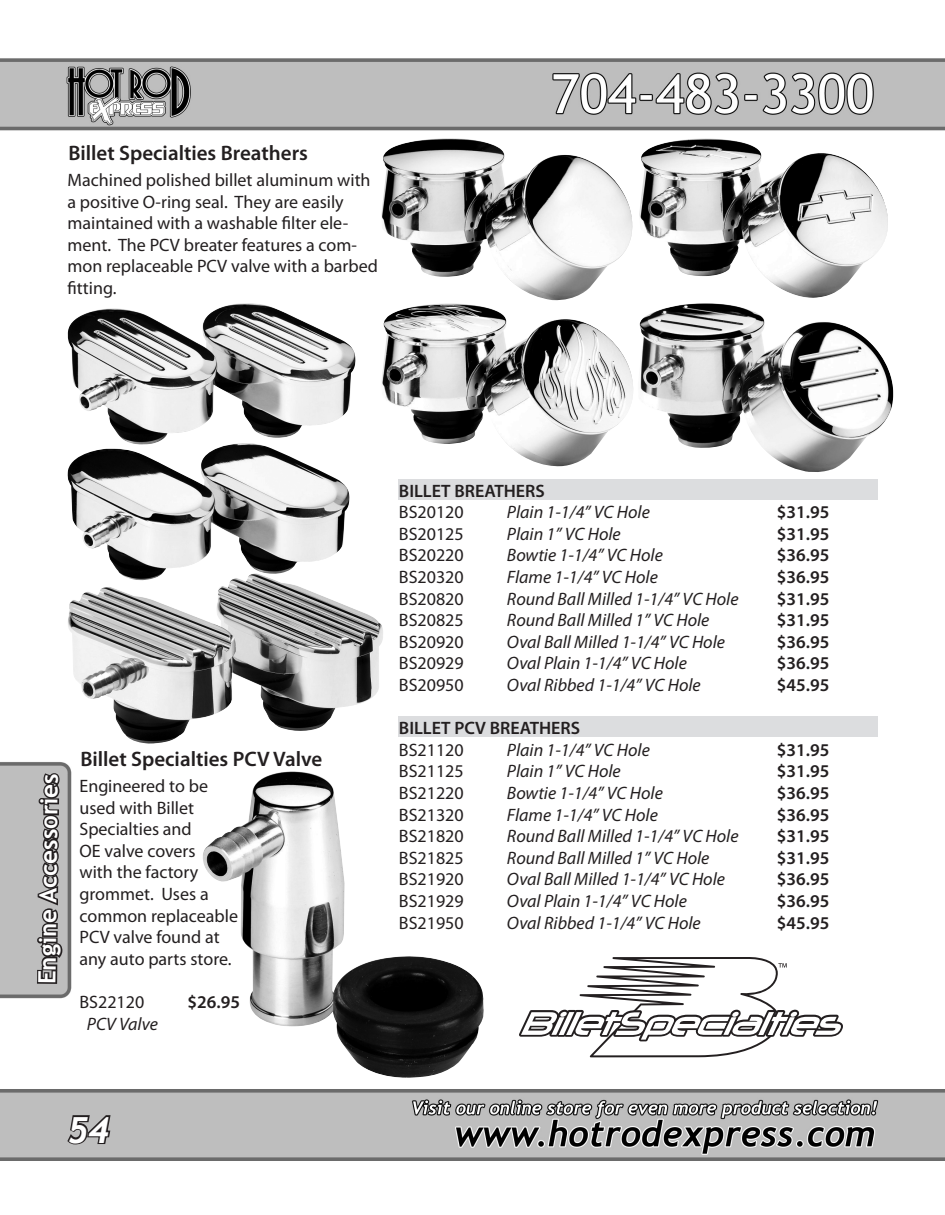
<style>
.page{position:relative;width:945px;height:1215px;background:#fff}
.page>*{position:absolute;margin:0;border:0;box-sizing:border-box;transform-origin:0 0}
.t1{font:italic 700 36px "Trebuchet";color:#fff}
.t2{font:700 24px "Trebuchet MS";color:#fff}
.t3{font:600 21px "Myriad Pro";color:#231f20}
.t4{font:18px/21.6px "Myriad Pro";color:#231f20}
.t5{font:italic 18px "Myriad Pro";color:#231f20}
.t6{font:600 18px "Myriad Pro";color:#231f20}
</style>
<div class="page">
<img style="left:0;top:58px;width:945px;height:1103px">
<svg style="left:35px;top:771px;width:29px;height:214px;background:#747272"></svg>
<img style="left:381px;top:138px;width:251px;height:162px">
<img style="left:639px;top:138px;width:249px;height:160px">
<img style="left:381px;top:303px;width:252px;height:163px">
<img style="left:638px;top:303px;width:255px;height:169px">
<img style="left:67px;top:303px;width:288px;height:142px">
<img style="left:67px;top:443px;width:282px;height:130px">
<img style="left:67px;top:573px;width:317px;height:171px">
<img style="left:202px;top:771px;width:282px;height:307px">
<div style="left:398px;top:479px;width:479px;height:21px;background:#dcdddf"></div>
<div style="left:398px;top:716px;width:479px;height:21px;background:#dcdddf"></div>
<svg style="left:519px;top:957px;width:324px;height:100px"></svg>
<svg style="left:66px;top:1113px;width:46px;height:33px;background:#7a7878"></svg>
<p class="t3" style="left:68px;top:141px;width:241px">Billet Specialties Breathers</p>
<p class="t4" style="left:67px;top:170px;width:312px">Machined polished billet aluminum with a positive O-ring seal. They are easily maintained with a washable filter ele&shy;ment. The PCV breater features a com&shy;mon replaceable PCV valve with a barbed fitting.</p>
<h2 class="t2" style="left:31px;top:984px;width:212px;rotate:-89deg">Engine Accessories</h2>
<p class="t3" style="left:80px;top:747px;width:244px">Billet Specialties PCV Valve</p>
<p class="t4" style="left:79px;top:776px;width:160px">Engineered to be used with Billet<br>Specialties and<br>OE valve covers<br>with the factory grommet. Uses a common replaceable<br>PCV valve found at any auto parts store.</p>
<p class="t4" style="left:79px;top:992px;width:66px">BS22120</p>
<p class="t6" style="left:187px;top:992px;width:54px">$26.95</p>
<p class="t5" style="left:87px;top:1014px;width:72px">PCV Valve</p>
<h1 class="t1" style="left:68px;top:1109px;width:44px">54</h1>
<p class="t6" style="left:399px;top:481px;width:147px">BILLET BREATHERS</p>
<p class="t4" style="left:399px;top:502px;width:66px">BS20120</p>
<p class="t5" style="left:507px;top:502px;width:144px">Plain 1-1/4” VC Hole</p>
<p class="t6" style="left:777px;top:502px;width:54px">$31.95</p>
<p class="t4" style="left:399px;top:523px;width:66px">BS20125</p>
<p class="t5" style="left:507px;top:524px;width:115px">Plain 1” VC Hole</p>
<p class="t6" style="left:777px;top:524px;width:54px">$31.95</p>
<p class="t4" style="left:399px;top:545px;width:66px">BS20220</p>
<p class="t5" style="left:507px;top:546px;width:157px">Bowtie 1-1/4” VC Hole</p>
<p class="t6" style="left:777px;top:545px;width:54px">$36.95</p>
<p class="t4" style="left:399px;top:566px;width:66px">BS20320</p>
<p class="t5" style="left:507px;top:567px;width:152px">Flame 1-1/4” VC Hole</p>
<p class="t6" style="left:777px;top:567px;width:54px">$36.95</p>
<p class="t4" style="left:399px;top:588px;width:66px">BS20820</p>
<p class="t5" style="left:507px;top:589px;width:233px">Round Ball Milled 1-1/4” VC Hole</p>
<p class="t6" style="left:777px;top:589px;width:54px">$31.95</p>
<p class="t4" style="left:399px;top:610px;width:66px">BS20825</p>
<p class="t5" style="left:507px;top:610px;width:204px">Round Ball Milled 1” VC Hole</p>
<p class="t6" style="left:777px;top:610px;width:54px">$31.95</p>
<p class="t4" style="left:399px;top:631px;width:66px">BS20920</p>
<p class="t5" style="left:507px;top:632px;width:219px">Oval Ball Milled 1-1/4” VC Hole</p>
<p class="t6" style="left:777px;top:632px;width:54px">$36.95</p>
<p class="t4" style="left:399px;top:653px;width:66px">BS20929</p>
<p class="t5" style="left:507px;top:654px;width:181px">Oval Plain 1-1/4” VC Hole</p>
<p class="t6" style="left:777px;top:653px;width:54px">$36.95</p>
<p class="t4" style="left:399px;top:674px;width:66px">BS20950</p>
<p class="t5" style="left:507px;top:675px;width:195px">Oval Ribbed 1-1/4” VC Hole</p>
<p class="t6" style="left:777px;top:675px;width:54px">$45.95</p>
<p class="t6" style="left:399px;top:718px;width:183px">BILLET PCV BREATHERS</p>
<p class="t4" style="left:399px;top:739px;width:66px">BS21120</p>
<p class="t5" style="left:507px;top:740px;width:144px">Plain 1-1/4” VC Hole</p>
<p class="t6" style="left:777px;top:740px;width:54px">$31.95</p>
<p class="t4" style="left:399px;top:761px;width:66px">BS21125</p>
<p class="t5" style="left:507px;top:762px;width:115px">Plain 1” VC Hole</p>
<p class="t6" style="left:777px;top:761px;width:54px">$31.95</p>
<p class="t4" style="left:399px;top:782px;width:66px">BS21220</p>
<p class="t5" style="left:507px;top:783px;width:157px">Bowtie 1-1/4” VC Hole</p>
<p class="t6" style="left:777px;top:783px;width:54px">$36.95</p>
<p class="t4" style="left:399px;top:804px;width:66px">BS21320</p>
<p class="t5" style="left:507px;top:805px;width:152px">Flame 1-1/4” VC Hole</p>
<p class="t6" style="left:777px;top:805px;width:54px">$36.95</p>
<p class="t4" style="left:399px;top:826px;width:66px">BS21820</p>
<p class="t5" style="left:507px;top:826px;width:233px">Round Ball Milled 1-1/4” VC Hole</p>
<p class="t6" style="left:777px;top:826px;width:54px">$31.95</p>
<p class="t4" style="left:399px;top:847px;width:66px">BS21825</p>
<p class="t5" style="left:507px;top:848px;width:204px">Round Ball Milled 1” VC Hole</p>
<p class="t6" style="left:777px;top:848px;width:54px">$31.95</p>
<p class="t4" style="left:399px;top:869px;width:66px">BS21920</p>
<p class="t5" style="left:507px;top:870px;width:219px">Oval Ball Milled 1-1/4” VC Hole</p>
<p class="t6" style="left:777px;top:869px;width:54px">$36.95</p>
<p class="t4" style="left:399px;top:890px;width:66px">BS21929</p>
<p class="t5" style="left:507px;top:891px;width:181px">Oval Plain 1-1/4” VC Hole</p>
<p class="t6" style="left:777px;top:891px;width:54px">$36.95</p>
<p class="t4" style="left:399px;top:912px;width:66px">BS21950</p>
<p class="t5" style="left:507px;top:913px;width:195px">Oval Ribbed 1-1/4” VC Hole</p>
<p class="t6" style="left:777px;top:912px;width:54px">$45.95</p>
</div>
